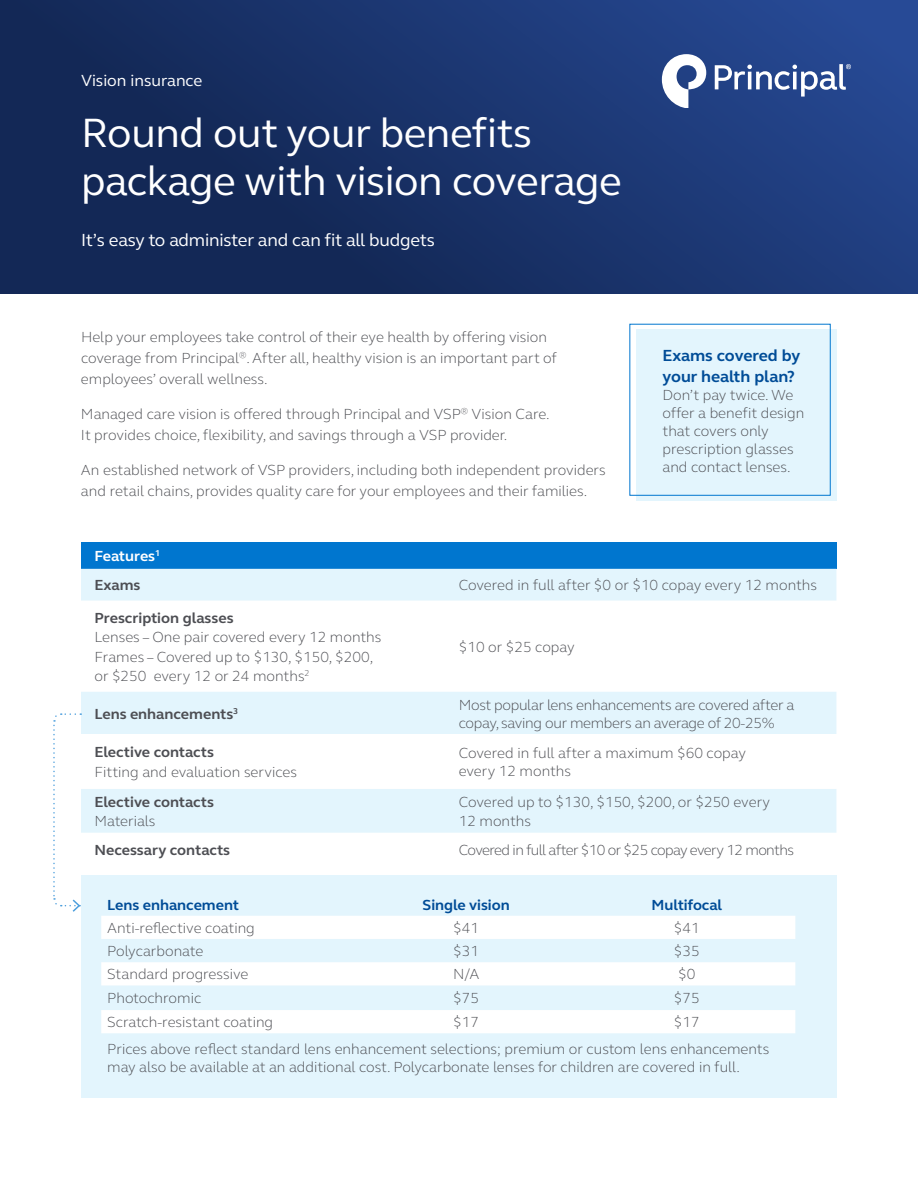
<style>
.page{position:relative;width:918px;height:1188px;background:#fff}
.page>*{position:absolute;margin:0;border:0;box-sizing:border-box;transform-origin:0 0}
.t1{font:42px/48px "FS Elliot Pro";letter-spacing:-.01em;color:#fff}
.t2{font:18px "FS Elliot Pro";letter-spacing:-.01em;color:#fff}
.t3{font:700 16.5px/21px "FS Elliot Pro";color:#004c97}
.t4{font:16.5px "FS Elliot Pro";color:#fff}
.t5{font:300 15px/18px "FS Elliot Pro";color:#4d4e53}
.t6{font:700 15px "FS Elliot Pro";color:#4d4e53}
.t7{font:300 15px/18px "FS Elliot Pro";letter-spacing:-.02em;color:#4d4e53}
.t8{font:300 15px "FS Elliot Pro";letter-spacing:-.04em;color:#4d4e53}
.t9{font:700 15px "FS Elliot Pro";letter-spacing:-.005em;color:#004c97}
.t10{font:700 15px/29.4px "FS Elliot Pro";color:#fff}
.s1{color:#4d4e53}
</style>
<div class="page">
<div style="left:81px;top:875px;width:755px;height:223px;background:#e3f5fd"></div>
<div style="left:81px;top:542px;width:755px;height:27px;background:#0076cf"></div>
<div style="left:81px;top:569px;width:755px;height:32px;background:#e3f5fd"></div>
<svg style="left:101px;top:916px;width:694px;height:117px;fill:#fff"></svg>
<svg style="left:53px;top:692px;width:783px;height:220px"></svg>
<svg style="left:0;top:0;width:918px;height:294px;background:#19336b"></svg>
<svg style="left:662px;top:54px;width:44px;height:54px"></svg>
<svg style="left:715px;top:64px;width:136px;height:33px"></svg>
<div style="left:636px;top:329px;width:200px;height:172px;background:#e3f5fd"></div>
<p class="t4" style="left:81px;top:69px;width:123px">Vision insurance</p>
<h1 class="t1" style="left:81px;top:108px;width:542px">Round out your benefits package with vision coverage</h1>
<p class="t2" style="left:81px;top:228px;width:355px">It’s easy to administer and can fit all budgets</p>
<p class="t5" style="left:81px;top:326px;width:477px;line-height:21px">Help your employees take control of their eye health by offering vision coverage from Principal<sup>®</sup>. After all, healthy vision is an important part of employees’ overall wellness.</p>
<p class="t5" style="left:81px;top:403px;width:470px;line-height:21px">Managed care vision is offered through Principal and VSP<sup>®</sup> Vision Care.<br>It provides choice, flexibility, and savings through a VSP provider.</p>
<p class="t5" style="left:81px;top:459px;width:526px;line-height:21px">An established network of VSP providers, including both independent providers and retail chains, provides quality care for your employees and their families.</p>
<p class="t3" style="left:662px;top:345px;width:139px">Exams covered by your health plan?</p>
<p class="t5" style="left:662px;top:386px;width:143px">Don’t pay twice. We offer a benefit design that covers only prescription glasses and contact lenses.</p>
<p class="t10" style="left:94px;top:541px;width:67px">Features<sup>1<br></sup><span class="s1">Exams</span></p>
<p class="t5" style="left:459px;top:576px;width:360px">Covered in full after $0 or $10 copay every 12 months</p>
<p class="t6" style="left:94px;top:607px;width:141px">Prescription glasses</p>
<p class="t5" style="left:94px;top:627px;width:289px;line-height:19.5px">Lenses – One pair covered every 12 months<br>Frames – Covered up to $130, $150, $200, or $250 every 12 or 24 months<sup>2</sup></p>
<p class="t5" style="left:459px;top:637px;width:118px">$10 or $25 copay</p>
<p class="t6" style="left:94px;top:703px;width:145px">Lens enhancements<sup>3</sup></p>
<p class="t7" style="left:459px;top:695px;width:337px">Most popular lens enhancements are covered after a copay, saving our members an average of 20-25%</p>
<p class="t6" style="left:94px;top:742px;width:121px">Elective contacts</p>
<p class="t5" style="left:94px;top:762px;width:204px">Fitting and evaluation services</p>
<p class="t5" style="left:459px;top:744px;width:289px">Covered in full after a maximum $60 copay every 12 months</p>
<p class="t6" style="left:94px;top:792px;width:121px">Elective contacts</p>
<p class="t5" style="left:94px;top:812px;width:63px">Materials</p>
<p class="t5" style="left:459px;top:791px;width:313px;line-height:19.5px">Covered up to $130, $150, $200, or $250 every<br>12 months</p>
<p class="t6" style="left:94px;top:840px;width:137px">Necessary contacts</p>
<p class="t8" style="left:459px;top:840px;width:337px">Covered in full after $10 or $25 copay every 12 months</p>
<p class="t9" style="left:107px;top:895px;width:133px">Lens enhancement</p>
<p class="t9" style="left:423px;top:895px;width:89px">Single vision</p>
<p class="t9" style="left:652px;top:895px;width:72px">Multifocal</p>
<p class="t5" style="left:107px;top:918px;width:149px">Anti-reflective coating</p>
<p class="t5" style="left:453px;top:918px;width:27px">$41</p>
<p class="t5" style="left:674px;top:918px;width:27px">$41</p>
<p class="t5" style="left:107px;top:942px;width:98px">Polycarbonate</p>
<p class="t5" style="left:453px;top:942px;width:27px">$31</p>
<p class="t5" style="left:674px;top:942px;width:27px">$35</p>
<p class="t5" style="left:107px;top:965px;width:143px">Standard progressive</p>
<p class="t5" style="left:453px;top:965px;width:28px">N/A</p>
<p class="t5" style="left:678px;top:965px;width:19px">$0</p>
<p class="t5" style="left:107px;top:988px;width:96px">Photochromic</p>
<p class="t5" style="left:453px;top:988px;width:27px">$75</p>
<p class="t5" style="left:674px;top:988px;width:27px">$75</p>
<p class="t5" style="left:107px;top:1013px;width:167px">Scratch-resistant coating</p>
<p class="t5" style="left:453px;top:1013px;width:27px">$17</p>
<p class="t5" style="left:107px;top:1008px;width:664px;line-height:26.5px;text-indent:567px">$17<br>Prices above reflect standard lens enhancement selections; premium or custom lens enhancements</p>
<p class="t5" style="left:107px;top:1057px;width:634px">may also be available at an additional cost. Polycarbonate lenses for children are covered in full.</p>
</div>
